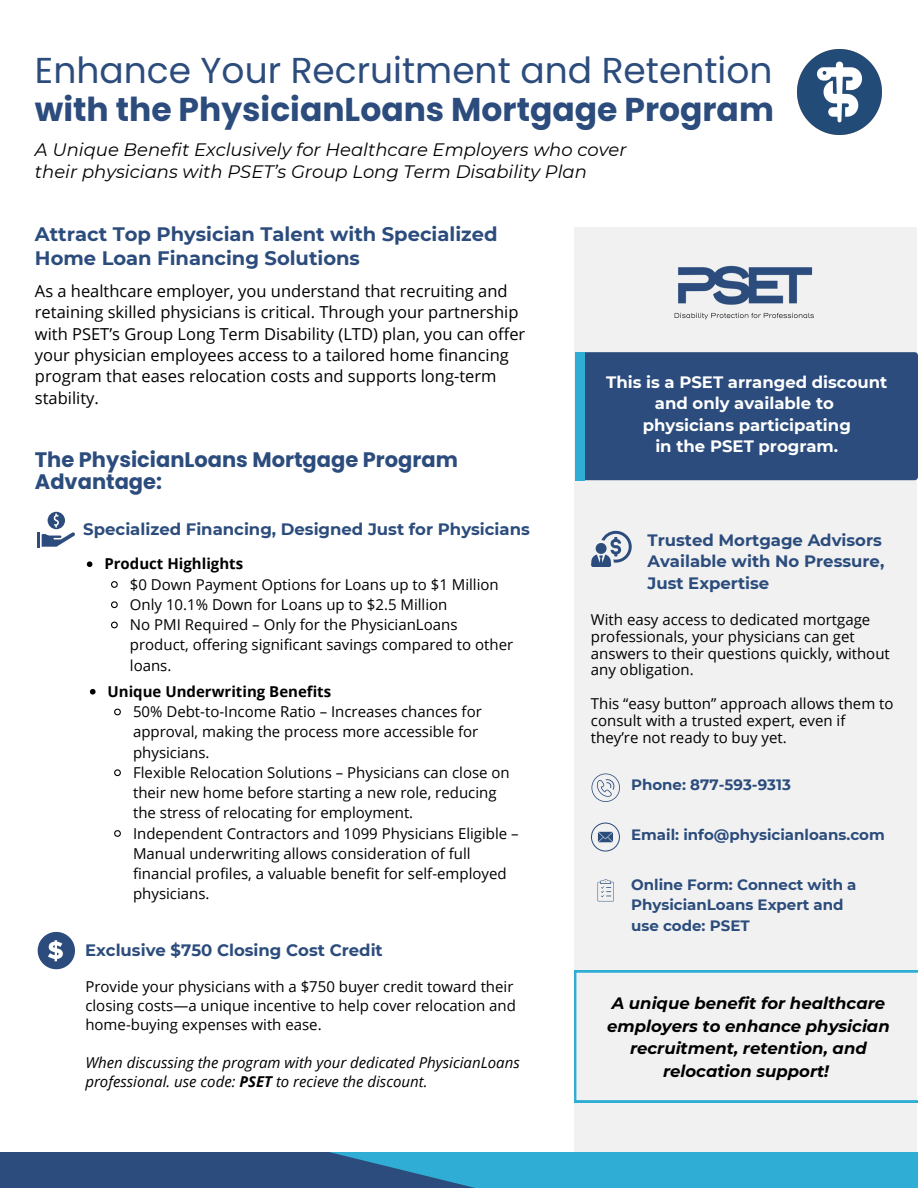
<style>
.page{position:relative;width:918px;height:1188px;background:#fff}
.page>*{position:absolute;margin:0;border:0;box-sizing:border-box;transform-origin:0 0}
.t1{font:36px "Poppins";color:#2b4c7c}
.t2{font:700 33px "Poppins";color:#2b4c7c}
.t3{font:700 21px/22.5px "Poppins";color:#2b4c7c}
.t4{font:700 19.5px/24.8px "Montserrat";color:#2b4c7c}
.t5{font:italic 18px/22.5px "Montserrat";color:#000}
.t6{font:16.5px/21.3px "Open Sans";color:#000}
.t7{font:700 16.5px/21.3px "Montserrat";color:#2b4c7c}
.t8{font:italic 700 16.5px/22.5px "Montserrat";color:#000;text-align:center}
.t9{font:700 16.5px/21.3px "Montserrat";color:#fff;text-align:center}
.t10{font:15px/20.2px "Open Sans";color:#000}
.t11{font:700 15px/20.2px "Montserrat";color:#2b4c7c}
.t12{font:italic 15px/19.2px "Open Sans";color:#000}
.t13{font:700 15px "Open Sans";color:#000}
.s1{font-weight:700}
</style>
<div class="page">
<div style="left:574px;top:227px;width:343px;height:961px;background:#f1f1f1"></div>
<svg style="left:591px;top:773px;width:29px;height:29px"></svg>
<svg style="left:591px;top:823px;width:29px;height:29px"></svg>
<svg style="left:598px;top:879px;width:16px;height:22px"></svg>
<img style="left:674px;top:265px;width:140px;height:55px">
<img style="left:797px;top:50px;width:85px;height:84px">
<svg style="left:38px;top:932px;width:37px;height:37px"></svg>
<svg style="left:38px;top:512px;width:37px;height:36px"></svg>
<svg style="left:591px;top:531px;width:40px;height:36px"></svg>
<svg style="left:87px;top:561px;width:5px;height:6px"></svg>
<svg style="left:111px;top:581px;width:7px;height:7px"></svg>
<svg style="left:111px;top:601px;width:7px;height:8px"></svg>
<svg style="left:111px;top:621px;width:7px;height:8px"></svg>
<svg style="left:90px;top:689px;width:6px;height:6px"></svg>
<svg style="left:114px;top:708px;width:7px;height:8px"></svg>
<svg style="left:114px;top:769px;width:7px;height:8px"></svg>
<svg style="left:114px;top:830px;width:7px;height:7px"></svg>
<div style="left:575px;top:352px;width:343px;height:128px;background:#2b4c7c;border-radius:3px"></div>
<div style="left:575px;top:352px;width:10px;height:128px;background:#30add4"></div>
<svg style="left:574px;top:971px;width:344px;height:131px"></svg>
<div style="left:233px;top:1152px;width:685px;height:36px;background:#30add4"></div>
<svg style="left:0;top:1152px;width:475px;height:36px;fill:#2b4c7c"></svg>
<p class="t1" style="left:35px;top:45px;width:739px">Enhance Your Recruitment and Retention</p>
<p class="t2" style="left:35px;top:86px;width:741px">with the PhysicianLoans Mortgage Program</p>
<h4 class="t5" style="left:35px;top:138px;width:593px">A Unique Benefit Exclusively for Healthcare Employers who cover their physicians with PSET’s Group Long Term Disability Plan</h4>
<p class="t4" style="left:35px;top:221px;width:464px">Attract Top Physician Talent with Specialized<br>Home Loan Financing Solutions</p>
<h6 class="t6" style="left:35px;top:280px;width:492px">As a healthcare employer, you understand that recruiting and retaining skilled physicians is critical. Through your partnership with PSET’s Group Long Term Disability (LTD) plan, you can offer your physician employees access to a tailored home financing program that eases relocation costs and supports long-term stability.</h6>
<h1 class="t3" style="left:35px;top:448px;width:425px">The PhysicianLoans Mortgage Program<br>Advantage:</h1>
<p class="t7" style="left:83px;top:518px;width:448px">Specialized Financing, Designed Just for Physicians</p>
<p class="t13" style="left:104px;top:553px;width:140px">Product Highlights</p>
<h6 class="t10" style="left:130px;top:574px;width:370px">$0 Down Payment Options for Loans up to $1 Million</h6>
<p class="t10" style="left:130px;top:594px;width:319px">Only 10.1% Down for Loans up to $2.5 Million</p>
<h6 class="t10" style="left:130px;top:614px;width:385px">No PMI Required – Only for the PhysicianLoans product, offering significant savings compared to other loans.</h6>
<h4 class="t13" style="left:108px;top:681px;width:225px">Unique Underwriting Benefits</h4>
<h3 class="t10" style="left:133px;top:701px;width:350px">50% Debt-to-Income Ratio – Increases chances for approval, making the process more accessible for physicians.</h3>
<p class="t10" style="left:133px;top:762px;width:378px">Flexible Relocation Solutions – Physicians can close on their new home before starting a new role, reducing the stress of relocating for employment.</p>
<h4 class="t10" style="left:133px;top:823px;width:387px">Independent Contractors and 1099 Physicians Eligible – Manual underwriting allows consideration of full financial profiles, a valuable benefit for self-employed physicians.</h4>
<p class="t7" style="left:85px;top:940px;width:299px">Exclusive $750 Closing Cost Credit</p>
<p class="t10" style="left:85px;top:976px;width:432px;line-height:19.2px">Provide your physicians with a $750 buyer credit toward their closing costs—a unique incentive to help cover relocation and home-buying expenses with ease.</p>
<p class="t12" style="left:85px;top:1053px;width:436px">When discussing the program with your dedicated PhysicianLoans professional. use code: <span class="s1">PSET</span> to recieve the discount.</p>
<p class="t9" style="left:606px;top:371px;width:283px">This is a PSET arranged discount and only available to<br>physicians participating<br>in the PSET program.</p>
<h3 class="t7" style="left:647px;top:529px;width:238px">Trusted Mortgage Advisors<br>Available with No Pressure,<br>Just Expertise</h3>
<h5 class="t10" style="left:591px;top:611px;width:300px;line-height:16.8px">With easy access to dedicated mortgage professionals, your physicians can get answers to their questions quickly, without any obligation.</h5>
<p class="t10" style="left:591px;top:695px;width:304px;line-height:16.8px">This “easy button” approach allows them to consult with a trusted expert, even if they’re not ready to buy yet.</p>
<h2 class="t11" style="left:631px;top:775px;width:161px">Phone: 877-593-9313</h2>
<h5 class="t11" style="left:631px;top:824px;width:255px">Email: info@physicianloans.com</h5>
<p class="t11" style="left:631px;top:875px;width:227px">Online Form: Connect with a<br>PhysicianLoans Expert and use code: PSET</p>
<p class="t8" style="left:607px;top:992px;width:284px">A unique benefit for healthcare employers to enhance physician recruitment, retention, and relocation support!</p>
</div>
